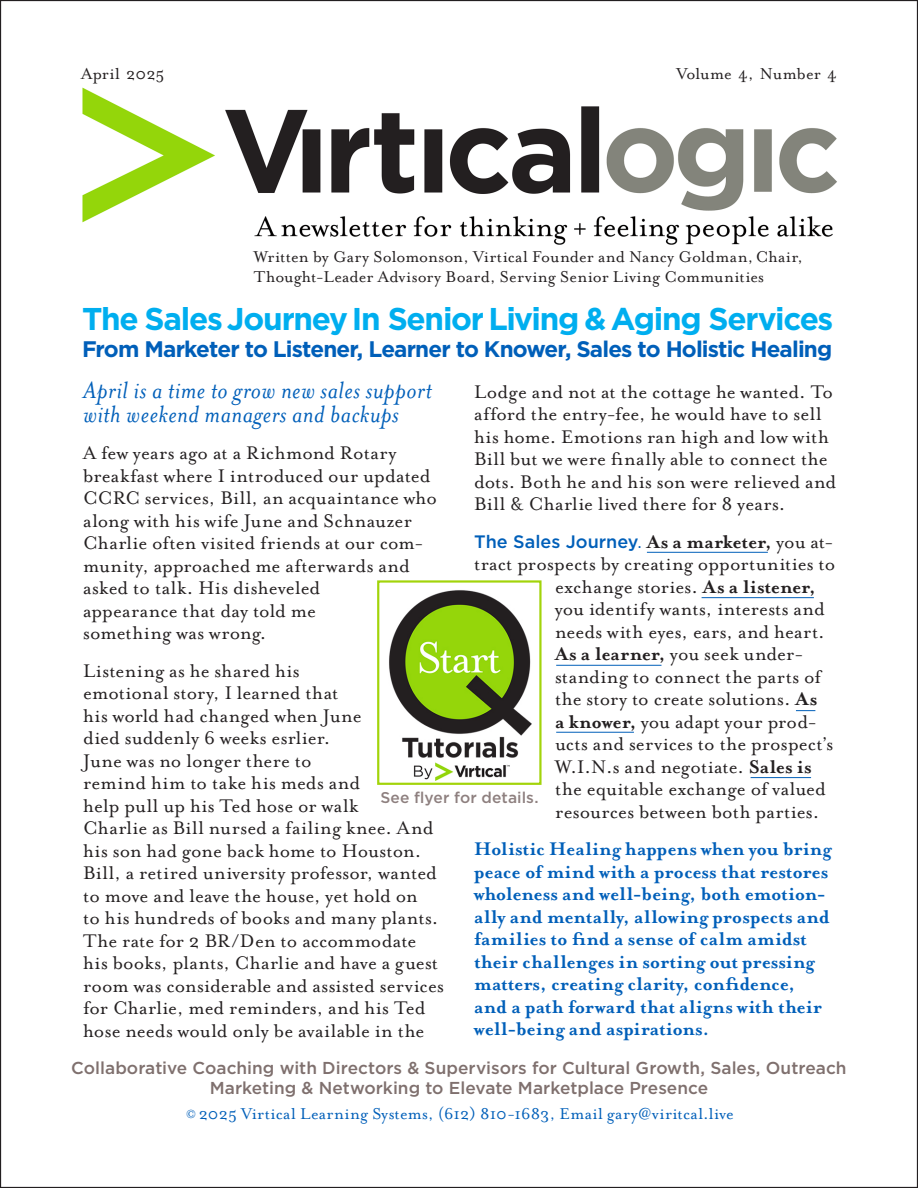
<style>
.page{position:relative;width:918px;height:1188px;background:#fff}
.page>*{position:absolute;margin:0;border:0;box-sizing:border-box;transform-origin:0 0}
.t1{font:700 31.5px "Gotham";letter-spacing:-.04em;color:#00aeef}
.t2{font:italic 27px/24px "Mrs Eaves";letter-spacing:.02em;color:#005fb9}
.t3{font:700 22.5px "Gotham";letter-spacing:-.04em;color:#005fb9}
.t4{font:21px/22.5px "Mrs Eaves Roman";letter-spacing:.01em;color:#231f20}
.t5{font:700 21px/22.5px "Mrs Eaves";letter-spacing:.005em;color:#005fb9}
.t6{font:18.15px "Mrs Eaves Roman";letter-spacing:.005em;color:#231f20}
.t7{font:18px/19.5px "Mrs Eaves Roman";letter-spacing:.015em;color:#231f20}
.t8{font:18px "Mrs Eaves Roman";letter-spacing:.025em;color:#005fb9}
.t9{font:500 18px "Gotham";color:#005fb9}
.t10{font:500 17.25px/19.5px "Gotham";color:#7f706e;text-align:center}
.t11{font:500 15.6px "Gotham";letter-spacing:.005em;color:#8e807f}
.s1{font-weight:400}
.s2{font-family:"Mrs Eaves";font-weight:700;font-size:21px;color:#231f20}
.s3{font-family:"Mrs Eaves Roman";font-weight:400;font-size:21px;color:#231f20}
.s4{font-family:"Mrs Eaves";font-weight:700}
.s5{font-size:13.5px}
.s6{font-family:"Adobe Garamond"}
</style>
<div class="page">
<img style="left:82px;top:87px;width:755px;height:158px">
<img style="left:389px;top:590px;width:143px;height:190px">
<div style="left:377px;top:580px;width:165px;height:205px;border:2px solid #a2d40a"></div>
<hr style="left:647px;top:552px;width:121px;height:1px;background:#005fb9">
<hr style="left:702px;top:597px;width:112px;height:1px;background:#005fb9">
<hr style="left:556px;top:665px;width:105px;height:1px;background:#005fb9">
<svg style="left:796px;top:710px;width:19px;height:1px"></svg>
<hr style="left:556px;top:732px;width:78px;height:1px;background:#005fb9">
<hr style="left:751px;top:777px;width:60px;height:1px;background:#005fb9">
<p class="t6" style="left:81px;top:64px;width:85px">April 2025</p>
<p class="t6" style="left:676px;top:64px;width:162px">Volume 4, Number 4</p>
<p class="t7" style="left:254px;top:248px;width:551px">Written by Gary Solomonson, Virtical Founder and Nancy Goldman, Chair,<br>Thought-Leader Advisory Board, Serving Senior Living Communities</p>
<p class="t1" style="left:82px;top:298px;width:753px">The Sales Journey In Senior Living &amp; Aging Services</p>
<p class="t3" style="left:82px;top:334px;width:752px">From Marketer to Listener, Learner to Knower, Sales to Holistic Healing</p>
<p class="t2" style="left:83px;top:378px;width:350px">April is a time to grow new sales support with weekend managers and backups</p>
<p class="t4" style="left:83px;top:442px;width:355px">A few years ago at a Richmond Rotary breakfast where I introduced our updated CCRC services, Bill, an acquaintance who along with his wife June and Schnauzer Charlie often visited friends at our com&shy;munity, approached me afterwards and asked to talk. His disheveled</p>
<p class="t4" style="left:83px;top:600px;width:234px">appearance that day told me something was wrong.</p>
<p class="t4" style="left:83px;top:660px;width:218px">Listening as he shared his</p>
<p class="t4" style="left:83px;top:682px;width:280px">emotional story, I learned that his world had changed when June died suddenly 6 weeks esrlier.<br>June was no longer there to</p>
<p class="t4" style="left:83px;top:772px;width:362px">remind him to take his meds and<br>help pull up his Ted hose or walk<br>Charlie as Bill nursed a failing knee. And his son had gone back home to Houston.<br>Bill, a retired university professor, wanted to move and leave the house, yet hold on<br>to his hundreds of books and many plants.<br>The rate for 2 BR/Den to accommodate his books, plants, Charlie and have a guest room was considerable and assisted services for Charlie, med reminders, and his Ted hose needs would only be available in the</p>
<p class="t4" style="left:474px;top:380px;width:364px">Lodge and not at the cottage he wanted. To afford the entry-fee, he would have to sell his home. Emotions ran high and low with Bill but we were finally able to connect the dots. Both he and his son were relieved and Bill &amp; Charlie lived there for 8 years.</p>
<p class="t9" style="left:474px;top:530px;width:361px">The Sales Journey<span class="s1">.</span> <span class="s2">As a marketer,</span> <span class="s3">you at-</span></p>
<p class="t4" style="left:555px;top:553px;width:282px;text-indent:-81px">tract prospects by creating opportunities to exchange stories. <span class="s4">As a listener, </span>you identify wants, interests and needs with eyes, ears, and heart.<br><span class="s4">As a learner,</span> you seek under&shy;standing to connect the parts of the story to create solutions. <span class="s4">As<br>a knower,</span> you adapt your prod&shy;ucts and services to the prospect’s W.I.N.s and negotiate. <span class="s4">Sales is </span>the equitable exchange of valued resources between both parties.</p>
<p class="t5" style="left:474px;top:838px;width:359px">Holistic Healing happens when you bring peace of mind with a process that restores wholeness and well-being, both emotion&shy;ally and mentally, allowing prospects and families to find a sense of calm amidst their challenges in sorting out pressing matters, creating clarity, confidence, and a path forward that aligns with their well-being and aspirations.</p>
<p class="t10" style="left:71px;top:1058px;width:777px">Collaborative Coaching with Directors &amp; Supervisors for Cultural Growth, Sales, Outreach<br>Marketing &amp; Networking to Elevate Marketplace Presence</p>
<p class="t11" style="left:380px;top:787px;width:160px">See flyer for details.</p>
<p class="t8" style="left:186px;top:1104px;width:549px"><span class="s5">©</span> 2025 Virtical Learning Systems, <span class="s6">(</span>612) 810-1683, Email gary@viritcal.live</p>
</div>
